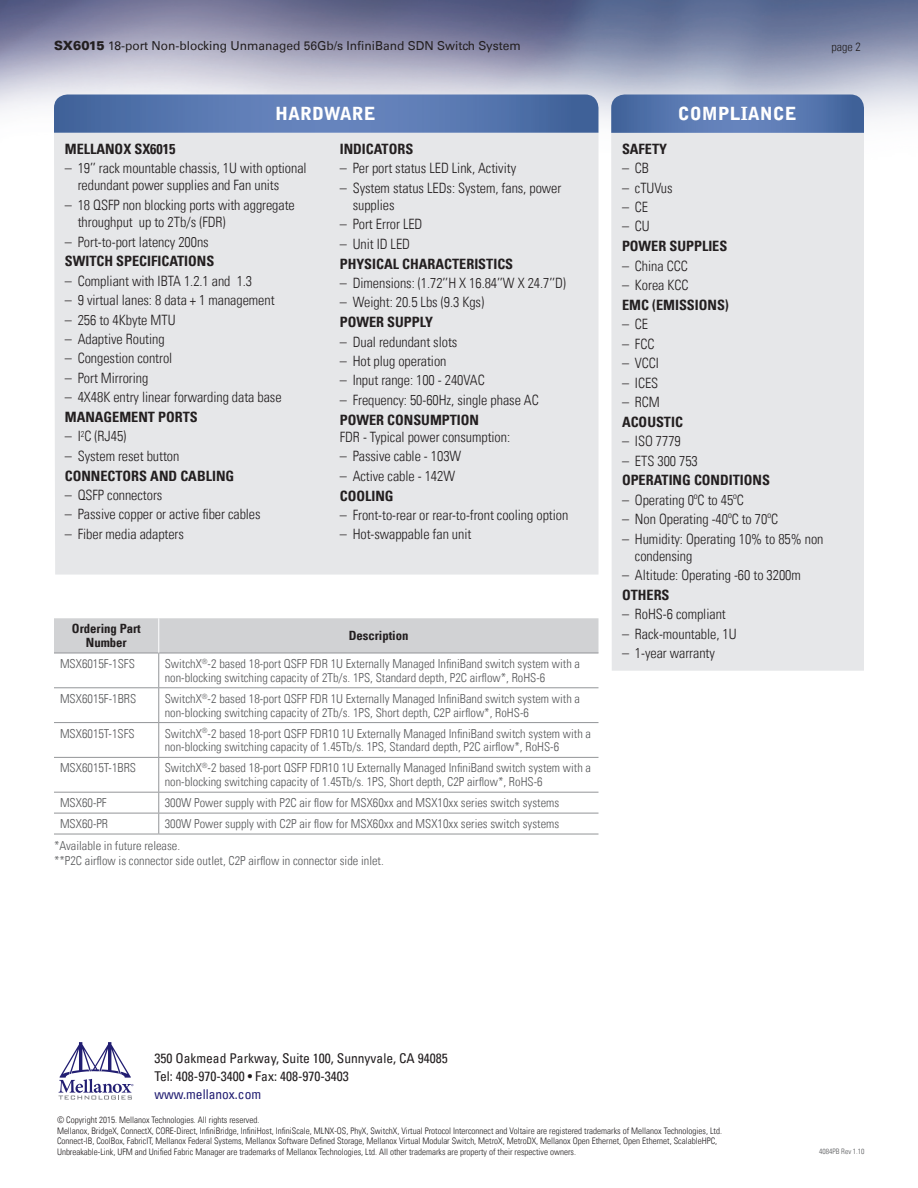
<style>
.page{position:relative;width:918px;height:1188px;background:#fff}
.page>*{position:absolute;margin:0;border:0;box-sizing:border-box;transform-origin:0 0}
.t1{font:900 18px "Bell Gothic Std";color:#fff}
.t2{font:300 condensed 14.25px/17.2px "Univers LT";letter-spacing:-.005em;color:#231f20}
.t3{font:700 condensed 14.25px "Univers LT";color:#231f20}
.t4{font:condensed 13.5px/18px "Univers LT";color:#231f20}
.t5{font:condensed 13.5px "Univers LT";color:#221e72}
.t6{font:700 condensed 12.75px/13.5px "Univers LT";letter-spacing:-.005em;color:#231f20;text-align:center}
.t7{font:300 condensed 12.3px/13.8px "Univers LT";color:#57585a}
.t8{font:12.3px "Univers LT";color:#231f20}
.t9{font:300 condensed 12px "Univers LT";color:#231f20}
.t10{font:300 condensed 9px/10.5px "Univers LT";color:#231f20}
.t11{font:300 condensed 7.5px "Univers LT";color:#57585a}
.s1{font-weight:900;font-size:12.75px}
</style>
<div class="page">
<img style="left:0;top:0;width:918px;height:176px">
<svg style="left:59px;top:1042px;width:74px;height:58px"></svg>
<div style="left:54px;top:133px;width:544px;height:442px;background:#e6e7e9"></div>
<div style="left:611px;top:133px;width:253px;height:538px;background:#e6e7e9"></div>
<svg style="left:54px;top:94px;width:544px;height:39px"></svg>
<svg style="left:611px;top:94px;width:253px;height:39px"></svg>
<div style="left:54px;top:618px;width:544px;height:35px;background:#d1d2d4"></div>
<hr style="left:158px;top:653px;width:1px;height:34px;background:#939598">
<hr style="left:54px;top:687px;width:105px;height:1px;background:#939598">
<hr style="left:159px;top:687px;width:439px;height:1px;background:#939598">
<hr style="left:158px;top:688px;width:1px;height:34px;background:#939598">
<hr style="left:54px;top:722px;width:105px;height:1px;background:#939598">
<hr style="left:159px;top:722px;width:439px;height:1px;background:#939598">
<hr style="left:158px;top:723px;width:1px;height:34px;background:#939598">
<hr style="left:54px;top:757px;width:105px;height:1px;background:#939598">
<hr style="left:159px;top:757px;width:439px;height:1px;background:#939598">
<hr style="left:158px;top:758px;width:1px;height:34px;background:#939598">
<hr style="left:54px;top:792px;width:105px;height:1px;background:#939598">
<hr style="left:159px;top:792px;width:439px;height:1px;background:#939598">
<hr style="left:54px;top:813px;width:105px;height:1px;background:#939598">
<hr style="left:159px;top:813px;width:439px;height:1px;background:#939598">
<svg style="left:158px;top:793px;width:1px;height:41px"></svg>
<hr style="left:54px;top:834px;width:105px;height:1px;background:#939598">
<hr style="left:159px;top:834px;width:439px;height:1px;background:#939598">
<hr style="left:54px;top:653px;width:105px;height:1px;background:#939598">
<hr style="left:159px;top:653px;width:439px;height:1px;background:#939598">
<hr style="left:158px;top:618px;width:1px;height:35px;background:#fff">
<p class="t8" style="left:54px;top:38px;width:468px"><span class="s1">SX6015</span> 18-port Non-blocking Unmanaged 56Gb/s InfiniBand SDN Switch System</p>
<p class="t9" style="left:831px;top:39px;width:31px">page 2</p>
<p class="t1" style="left:275px;top:103px;width:102px">HARDWARE</p>
<p class="t1" style="left:678px;top:103px;width:121px">COMPLIANCE</p>
<p class="t3" style="left:65px;top:140px;width:112px">MELLANOX SX6015</p>
<p class="t2" style="left:78px;top:160px;width:230px;text-indent:-13px">– 19’’ rack mountable chassis, 1U with optional redundant power supplies and Fan units</p>
<p class="t2" style="left:78px;top:196px;width:219px;text-indent:-13px">– 18 QSFP non blocking ports with aggregate throughput up to 2Tb/s (FDR)</p>
<p class="t2" style="left:65px;top:233px;width:145px">– Port-to-port latency 200ns</p>
<p class="t3" style="left:65px;top:253px;width:151px">SWITCH SPECIFICATIONS</p>
<p class="t2" style="left:65px;top:272px;width:189px">– Compliant with IBTA 1.2.1 and 1.3</p>
<p class="t2" style="left:65px;top:292px;width:211px">– 9 virtual lanes: 8 data + 1 management</p>
<p class="t2" style="left:65px;top:311px;width:112px">– 256 to 4Kbyte MTU</p>
<p class="t2" style="left:65px;top:330px;width:101px">– Adaptive Routing</p>
<p class="t2" style="left:65px;top:350px;width:109px">– Congestion control</p>
<p class="t2" style="left:65px;top:369px;width:85px">– Port Mirroring</p>
<p class="t2" style="left:65px;top:389px;width:218px">– 4X48K entry linear forwarding data base</p>
<p class="t3" style="left:65px;top:408px;width:135px">MANAGEMENT PORTS</p>
<p class="t2" style="left:65px;top:428px;width:63px">– I<sup>2</sup>C (RJ45)</p>
<p class="t2" style="left:65px;top:447px;width:116px">– System reset button</p>
<p class="t3" style="left:65px;top:467px;width:171px">CONNECTORS AND CABLING</p>
<p class="t2" style="left:65px;top:486px;width:99px">– QSFP connectors</p>
<p class="t2" style="left:65px;top:506px;width:197px">– Passive copper or active fiber cables</p>
<p class="t2" style="left:65px;top:525px;width:121px">– Fiber media adapters</p>
<p class="t3" style="left:340px;top:140px;width:75px">INDICATORS</p>
<p class="t2" style="left:340px;top:160px;width:178px">– Per port status LED Link, Activity</p>
<p class="t2" style="left:353px;top:179px;width:210px;text-indent:-13px">– System status LEDs: System, fans, power supplies</p>
<p class="t2" style="left:340px;top:216px;width:84px">– Port Error LED</p>
<p class="t2" style="left:340px;top:235px;width:72px">– Unit ID LED</p>
<p class="t3" style="left:340px;top:255px;width:175px">PHYSICAL CHARACTERISTICS</p>
<p class="t2" style="left:340px;top:274px;width:228px">– Dimensions: (1.72’’H X 16.84’’W X 24.7’’D)</p>
<p class="t2" style="left:340px;top:294px;width:146px">– Weight: 20.5 Lbs (9.3 Kgs)</p>
<p class="t3" style="left:340px;top:313px;width:95px">POWER SUPPLY</p>
<p class="t2" style="left:340px;top:333px;width:119px">– Dual redundant slots</p>
<p class="t2" style="left:340px;top:352px;width:108px">– Hot plug operation</p>
<p class="t2" style="left:340px;top:372px;width:147px">– Input range: 100 - 240VAC</p>
<p class="t2" style="left:340px;top:391px;width:201px">– Frequency: 50-60Hz, single phase AC</p>
<p class="t3" style="left:340px;top:411px;width:141px">POWER CONSUMPTION</p>
<p class="t2" style="left:340px;top:428px;width:172px">FDR - Typical power consumption:</p>
<p class="t2" style="left:340px;top:448px;width:123px">– Passive cable - 103W</p>
<p class="t2" style="left:340px;top:467px;width:117px">– Active cable - 142W</p>
<p class="t3" style="left:340px;top:487px;width:55px">COOLING</p>
<p class="t2" style="left:340px;top:506px;width:230px">– Front-to-rear or rear-to-front cooling option</p>
<p class="t2" style="left:340px;top:526px;width:133px">– Hot-swappable fan unit</p>
<p class="t6" style="left:72px;top:622px;width:70px">Ordering Part<br>Number</p>
<p class="t6" style="left:349px;top:629px;width:61px">Description</p>
<p class="t7" style="left:60px;top:657px;width:76px">MSX6015F-1SFS</p>
<p class="t7" style="left:165px;top:657px;width:417px">SwitchX<sup>®</sup>-2 based 18-port QSFP FDR 1U Externally Managed InfiniBand switch system with a non-blocking switching capacity of 2Tb/s. 1PS, Standard depth, P2C airflow*, RoHS-6</p>
<p class="t7" style="left:60px;top:691px;width:78px">MSX6015F-1BRS</p>
<p class="t7" style="left:165px;top:691px;width:417px">SwitchX<sup>®</sup>-2 based 18-port QSFP FDR 1U Externally Managed InfiniBand switch system with a non-blocking switching capacity of 2Tb/s. 1PS, Short depth, C2P airflow*, RoHS-6</p>
<p class="t7" style="left:60px;top:726px;width:76px">MSX6015T-1SFS</p>
<p class="t7" style="left:165px;top:726px;width:428px">SwitchX<sup>®</sup>-2 based 18-port QSFP FDR10 1U Externally Managed InfiniBand switch system with a non-blocking switching capacity of 1.45Tb/s. 1PS, Standard depth, P2C airflow*, RoHS-6</p>
<p class="t7" style="left:60px;top:761px;width:78px">MSX6015T-1BRS</p>
<p class="t7" style="left:165px;top:761px;width:428px">SwitchX<sup>®</sup>-2 based 18-port QSFP FDR10 1U Externally Managed InfiniBand switch system with a non-blocking switching capacity of 1.45Tb/s. 1PS, Short depth, C2P airflow*, RoHS-6</p>
<p class="t7" style="left:60px;top:796px;width:48px">MSX60-PF</p>
<p class="t7" style="left:165px;top:796px;width:396px">300W Power supply with P2C air flow for MSX60xx and MSX10xx series switch systems</p>
<p class="t7" style="left:60px;top:817px;width:50px">MSX60-PR</p>
<p class="t7" style="left:54px;top:813px;width:507px;line-height:22.4px;text-indent:111px">300W Power supply with C2P air flow for MSX60xx and MSX10xx series switch systems *Available in future release.</p>
<p class="t7" style="left:54px;top:854px;width:331px">**P2C airflow is connector side outlet, C2P airflow in connector side inlet.</p>
<p class="t3" style="left:622px;top:140px;width:47px">SAFETY</p>
<p class="t2" style="left:622px;top:160px;width:29px">– CB</p>
<p class="t2" style="left:622px;top:179px;width:52px">– cTUVus</p>
<p class="t2" style="left:622px;top:198px;width:28px">– CE</p>
<p class="t2" style="left:622px;top:218px;width:29px">– CU</p>
<p class="t3" style="left:622px;top:237px;width:107px">POWER SUPPLIES</p>
<p class="t2" style="left:622px;top:257px;width:67px">– China CCC</p>
<p class="t2" style="left:622px;top:276px;width:68px">– Korea KCC</p>
<p class="t3" style="left:622px;top:296px;width:108px">EMC (EMISSIONS)</p>
<p class="t2" style="left:622px;top:316px;width:28px">– CE</p>
<p class="t2" style="left:622px;top:335px;width:34px">– FCC</p>
<p class="t2" style="left:622px;top:354px;width:39px">– VCCI</p>
<p class="t2" style="left:622px;top:374px;width:38px">– ICES</p>
<p class="t2" style="left:622px;top:393px;width:39px">– RCM</p>
<p class="t3" style="left:622px;top:413px;width:62px">ACOUSTIC</p>
<p class="t2" style="left:622px;top:432px;width:60px">– ISO 7779</p>
<p class="t2" style="left:622px;top:452px;width:77px">– ETS 300 753</p>
<p class="t3" style="left:622px;top:472px;width:150px">OPERATING CONDITIONS</p>
<p class="t2" style="left:622px;top:491px;width:123px">– Operating 0ºC to 45ºC</p>
<p class="t2" style="left:622px;top:511px;width:158px">– Non Operating -40ºC to 70ºC</p>
<p class="t2" style="left:635px;top:530px;width:190px;text-indent:-13px">– Humidity: Operating 10% to 85% non condensing</p>
<p class="t2" style="left:622px;top:567px;width:180px">– Altitude: Operating -60 to 3200m</p>
<p class="t3" style="left:622px;top:586px;width:49px">OTHERS</p>
<p class="t2" style="left:622px;top:606px;width:105px">– RoHS-6 compliant</p>
<p class="t2" style="left:622px;top:625px;width:116px">– Rack-mountable, 1U</p>
<p class="t2" style="left:622px;top:645px;width:94px">– 1-year warranty</p>
<p class="t4" style="left:154px;top:1049px;width:295px">350 Oakmead Parkway, Suite 100, Sunnyvale, CA 94085<br>Tel: 408-970-3400 • Fax: 408-970-3403</p>
<p class="t5" style="left:154px;top:1085px;width:108px">www.mellanox.com</p>
<p class="t10" style="left:57px;top:1115px;width:667px">© Copyright 2015. Mellanox Technologies. All rights reserved.<br>Mellanox, BridgeX, ConnectX, CORE-Direct, InfiniBridge, InfiniHost, InfiniScale, MLNX-OS, PhyX, SwitchX, Virtual Protocol Interconnect and Voltaire are registered trademarks of Mellanox Technologies, Ltd.<br>Connect-IB, CoolBox, FabricIT, Mellanox Federal Systems, Mellanox Software Defined Storage, Mellanox Virtual Modular Switch, MetroX, MetroDX, Mellanox Open Ethernet, Open Ethernet, ScalableHPC, Unbreakable-Link, UFM and Unified Fabric Manager are trademarks of Mellanox Technologies, Ltd. All other trademarks are property of their respective owners.</p>
<p class="t11" style="left:819px;top:1147px;width:47px">4084PB Rev 1.10</p>
</div>
